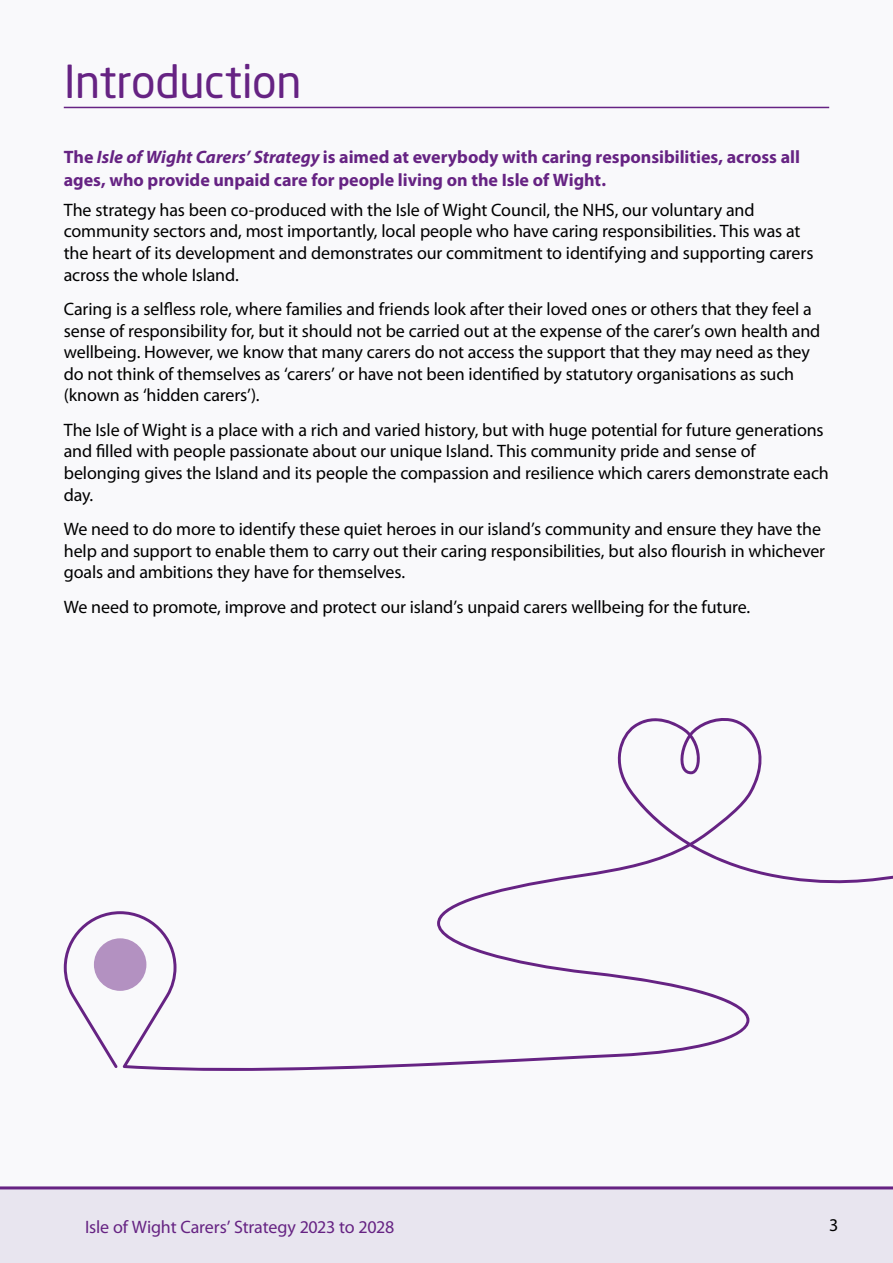
<style>
.page{position:relative;width:893px;height:1263px;background:#f9f9fb}
.page>*{position:absolute;margin:0;border:0;box-sizing:border-box;transform-origin:0 0}
.t1{font:45px "Neo Sans Std";letter-spacing:-.01em;color:#662383}
.t2{font:18px/21.6px "Myriad Pro";letter-spacing:-.01em;color:#000}
.t3{font:700 18px/22.5px "Myriad Pro";color:#662383}
.t4{font:18px "Myriad Pro";letter-spacing:-.01em;color:#662383}
.s1{font-style:italic}
</style>
<div class="page">
<div style="left:0;top:1187px;width:893px;height:76px;background:#e8e5ef"></div>
<hr style="left:0;top:1186px;width:893px;height:3px;background:#662383">
<svg style="left:64px;top:718px;width:829px;height:353px"></svg>
<div style="left:94px;top:938px;width:52px;height:53px;background:#b391c1;border-radius:50%"></div>
<hr style="left:64px;top:107px;width:765px;height:1px;background:#662383">
<h1 class="t1" style="left:64px;top:54px;width:239px">Introduction</h1>
<p class="t3" style="left:64px;top:145px;width:738px">The <span class="s1">Isle of Wight Carers’ Strategy</span> is aimed at everybody with caring responsibilities, across all ages, who provide unpaid care for people living on the Isle of Wight.</p>
<p class="t2" style="left:64px;top:199px;width:751px">The strategy has been co-produced with the Isle of Wight Council, the NHS, our voluntary and community sectors and, most importantly, local people who have caring responsibilities. This was at the heart of its development and demonstrates our commitment to identifying and supporting carers across the whole Island.</p>
<p class="t2" style="left:64px;top:298px;width:758px">Caring is a selfless role, where families and friends look after their loved ones or others that they feel a sense of responsibility for, but it should not be carried out at the expense of the carer’s own health and wellbeing. However, we know that many carers do not access the support that they may need as they do not think of themselves as ‘carers’ or have not been identified by statutory organisations as such (known as ‘hidden carers’).</p>
<p class="t2" style="left:64px;top:419px;width:766px">The Isle of Wight is a place with a rich and varied history, but with huge potential for future generations and filled with people passionate about our unique Island. This community pride and sense of belonging gives the Island and its people the compassion and resilience which carers demonstrate each day.</p>
<p class="t2" style="left:64px;top:518px;width:763px">We need to do more to identify these quiet heroes in our island’s community and ensure they have the help and support to enable them to carry out their caring responsibilities, but also flourish in whichever goals and ambitions they have for themselves.</p>
<p class="t2" style="left:64px;top:595px;width:688px">We need to promote, improve and protect our island’s unpaid carers wellbeing for the future.</p>
<p class="t4" style="left:85px;top:1215px;width:311px">Isle of Wight Carers’ Strategy 2023 to 2028</p>
<p class="t2" style="left:829px;top:1214px;width:11px">3</p>
</div>
